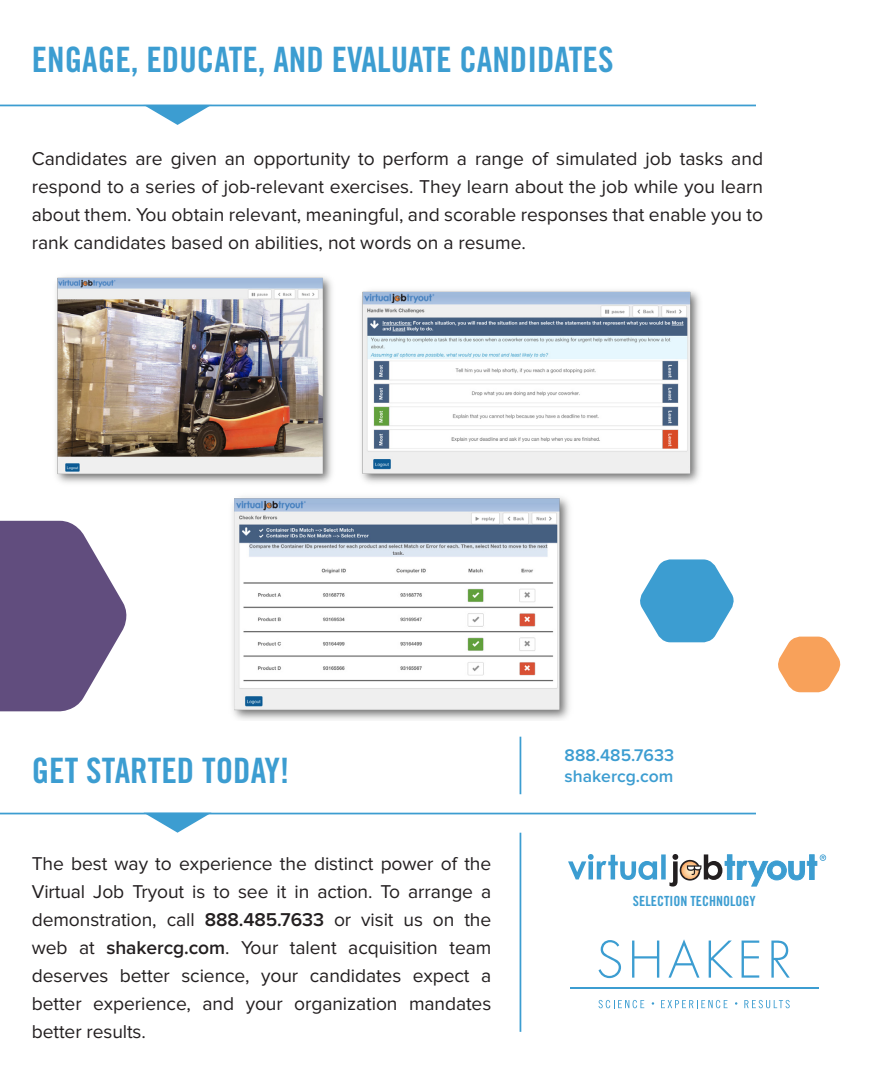
<style>
.page{position:relative;width:882px;height:1071px;background:#fff}
.page>*{position:absolute;margin:0;border:0;box-sizing:border-box;transform-origin:0 0}
.t1{font:35px "Trade Gothic Bold Cond Twenty";color:#3c9dd1}
.t2{font:19.25px/28px "Proxima Nova";color:#231f20;text-align:justify}
.t3{font:600 17.5px "Proxima Nova";color:#3c9dd1}
.t4{font:14px "Trade Gothic Bold Cond Twenty";color:#3c9dd1}
.s1{font-weight:600}
</style>
<div class="page">
<svg style="left:0;top:521px;width:127px;height:190px"></svg>
<svg style="left:568px;top:854px;width:258px;height:33px"></svg>
<hr style="left:520px;top:833px;width:1px;height:199px;background:#3c9dd1">
<hr style="left:520px;top:737px;width:1px;height:57px;background:#3c9dd1">
<svg style="left:599px;top:940px;width:22px;height:38px"></svg>
<svg style="left:632px;top:941px;width:27px;height:37px"></svg>
<svg style="left:668px;top:939px;width:32px;height:39px"></svg>
<svg style="left:709px;top:941px;width:24px;height:37px"></svg>
<svg style="left:742px;top:941px;width:17px;height:37px"></svg>
<svg style="left:771px;top:941px;width:19px;height:37px"></svg>
<hr style="left:570px;top:988px;width:249px;height:1px;background:#3c9dd1">
<svg style="left:599px;top:1000px;width:45px;height:8px"></svg>
<svg style="left:661px;top:1000px;width:67px;height:8px"></svg>
<svg style="left:744px;top:1000px;width:46px;height:8px"></svg>
<hr style="left:0;top:105px;width:756px;height:1px;background:#3c9dd1">
<hr style="left:0;top:813px;width:756px;height:1px;background:#3c9dd1">
<svg style="left:144px;top:106px;width:68px;height:19px"></svg>
<svg style="left:144px;top:814px;width:68px;height:19px"></svg>
<svg style="left:640px;top:559px;width:94px;height:83px"></svg>
<svg style="left:778px;top:637px;width:63px;height:55px"></svg>
<img style="left:56px;top:276px;width:276px;height:207px">
<img style="left:361px;top:290px;width:339px;height:193px">
<img style="left:232px;top:497px;width:338px;height:223px">
<p class="t1" style="left:32px;top:39px;width:583px">ENGAGE, EDUCATE, AND EVALUATE CANDIDATES</p>
<p class="t2" style="left:32px;top:145px;width:733px">Candidates are given an opportunity to perform a range of simulated job tasks and respond to a series of job-relevant exercises. They learn about the job while you learn about them. You obtain relevant, meaningful, and scorable responses that enable you to rank candidates based on abilities, not words on a resume.</p>
<p class="t1" style="left:32px;top:749px;width:259px">GET STARTED TODAY!</p>
<p class="t2" style="left:32px;top:850px;width:461px">The best way to experience the distinct power of the Virtual Job Tryout is to see it in action. To arrange a demonstration, call <span class="s1">888.485.7633</span> or visit us on the web at <span class="s1">shakercg.com</span>. Your talent acquisition team deserves better science, your candidates expect a better experience, and your organization mandates better results.</p>
<p class="t3" style="left:565px;top:745px;width:111px">888.485.7633</p>
<p class="t3" style="left:565px;top:766px;width:110px">shakercg.com</p>
<p class="t4" style="left:633px;top:892px;width:124px">SELECTION TECHNOLOGY</p>
</div>
